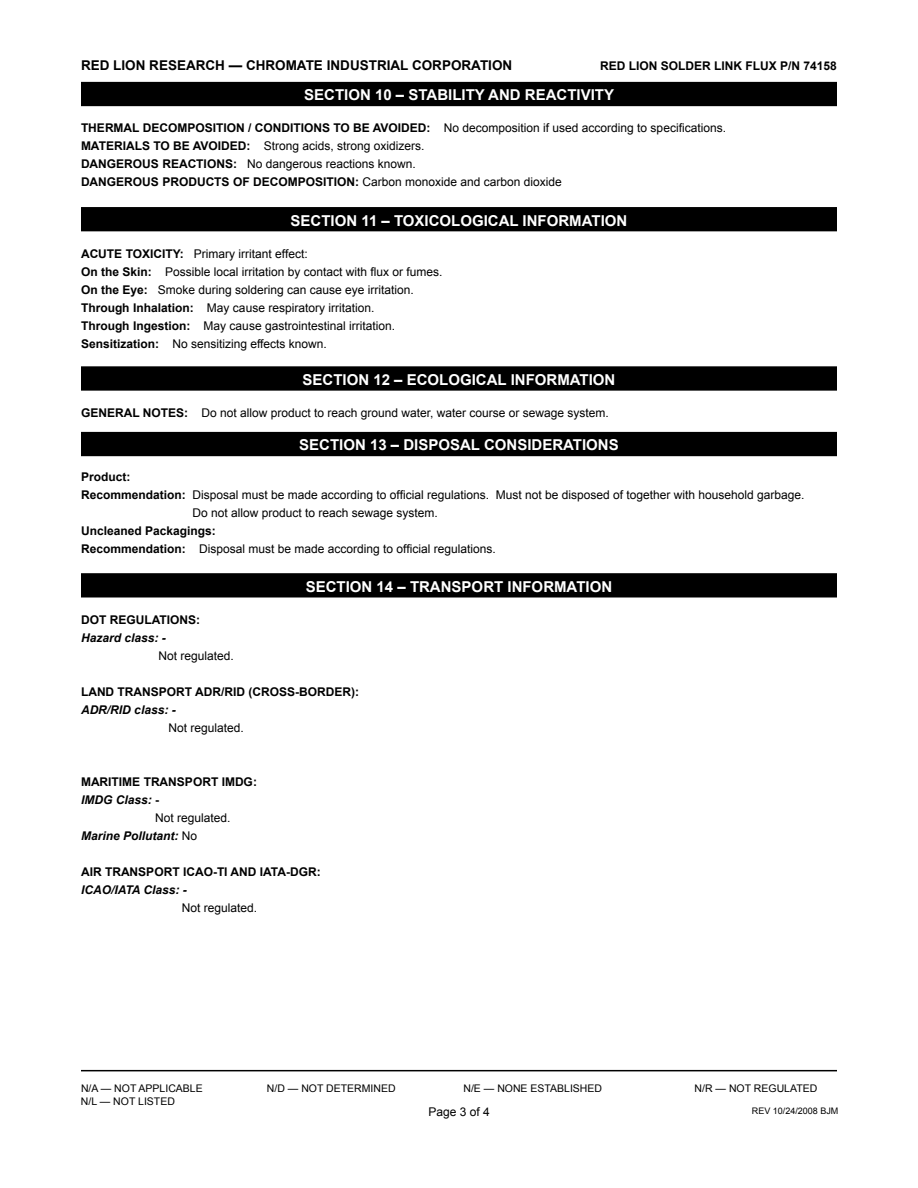
<style>
.page{position:relative;width:918px;height:1188px;background:#fff}
.page>*{position:absolute;margin:0;border:0;box-sizing:border-box;transform-origin:0 0}
.t1{font:700 15px "Arial";color:#fff}
.t2{font:700 13.5px "Arial";color:#000}
.t3{font:12px/18px "Arial";color:#000}
.t4{font:700 12px "Arial";color:#000}
.t5{font:italic 700 12px "Arial";color:#000}
.t6{font:10.5px "Arial";color:#000}
.t7{font:9px "Arial";color:#000}
.s1{font-weight:700}
.s2{font-style:normal}
.s3{font-weight:400;font-style:normal}
</style>
<div class="page">
<hr style="left:81px;top:1070px;width:756px;height:1px;background:#000">
<div style="left:82px;top:433px;width:754px;height:22px;background:#000"></div>
<div style="left:81px;top:432px;width:756px;height:24px;border:2px solid #000"></div>
<div style="left:82px;top:367px;width:754px;height:23px;background:#000"></div>
<div style="left:81px;top:366px;width:756px;height:25px;border:2px solid #000"></div>
<div style="left:82px;top:574px;width:754px;height:23px;background:#000"></div>
<div style="left:81px;top:573px;width:756px;height:25px;border:2px solid #000"></div>
<div style="left:82px;top:208px;width:754px;height:23px;background:#000"></div>
<div style="left:81px;top:207px;width:756px;height:24px;border:2px solid #000"></div>
<div style="left:82px;top:83px;width:754px;height:22px;background:#000"></div>
<div style="left:81px;top:82px;width:756px;height:24px;border:2px solid #000"></div>
<p class="t2" style="left:81px;top:56px;width:10px">RED</p>
<p class="t2" style="left:113px;top:56px;width:9px">LION</p>
<p class="t2" style="left:149px;top:56px;width:38px">RESEARCH</p>
<p class="t2" style="left:229px;top:56px;width:28px">— CHROMATE</p>
<p class="t2" style="left:327px;top:56px;width:9px">INDU</p>
<p class="t2" style="left:360px;top:56px;width:18px">STRIAL</p>
<p class="t2" style="left:412px;top:56px;width:10px">CORPORATION</p>
<p class="t4" style="left:600px;top:58px;width:238px">RED LION SOLDER LINK FLUX P/N 74158</p>
<p class="t1" style="left:304px;top:85px;width:21px">SECTION</p>
<p class="t1" style="left:375px;top:85px;width:53px">10 – STABILITY</p>
<p class="t1" style="left:488px;top:85px;width:12px">AND</p>
<p class="t1" style="left:525px;top:85px;width:10px">REACTIVITY</p>
<p class="t3" style="left:81px;top:119px;width:647px"><span class="s1">THERMAL DECOMPOSITION / CONDITIONS TO BE AVOIDED:</span> No decomposition if used according to specifications.<br><span class="s1">MATERIALS TO BE AVOIDED:</span> Strong acids, strong oxidizers.<br><span class="s1">DANGEROUS REACTIONS:</span> No dangerous reactions known.<br><span class="s1">DANGEROUS PRODUCTS OF DECOMPOSITION:</span> Carbon monoxide and carbon dioxide</p>
<p class="t1" style="left:291px;top:210px;width:21px">SECTION</p>
<p class="t1" style="left:361px;top:210px;width:44px">11 – TOXICOLOGICAL</p>
<p class="t1" style="left:523px;top:210px;width:11px">INFORMATION</p>
<p class="t3" style="left:81px;top:244px;width:363px"><span class="s1">ACUTE TOXICITY:</span> Primary irritant effect:<br><span class="s1">ON THE SKIN:</span> Possible local irritation by contact with flux or fumes.<br><span class="s1">ON THE EYE:</span> Smoke during soldering can cause eye irritation.<br><span class="s1">THROUGH INHALATION:</span> May cause respiratory irritation.<br><span class="s1">THROUGH INGESTION:</span> May cause gastrointestinal irritation.<br><span class="s1">SENSITIZATION:</span> No sensitizing effects known.</p>
<p class="t1" style="left:303px;top:370px;width:21px">SECTION</p>
<p class="t1" style="left:373px;top:370px;width:45px">12 – ECOLOGICAL</p>
<p class="t1" style="left:511px;top:370px;width:11px">INFORMATION</p>
<p class="t3" style="left:81px;top:404px;width:529px"><span class="s1">GENERAL NOTES:</span> Do not allow product to reach ground water, water course or sewage system.</p>
<p class="t1" style="left:299px;top:435px;width:21px">SECTION</p>
<p class="t1" style="left:370px;top:435px;width:126px">13 – DISPOSAL CON</p>
<p class="t1" style="left:517px;top:435px;width:20px">SIDERATION</p>
<p class="t1" style="left:609px;top:435px;width:12px">S</p>
<p class="t4" style="left:81px;top:469px;width:51px">PRODUCT:</p>
<p class="t3" style="left:81px;top:486px;width:725px"><span class="s1">RECOMMENDATION:</span> Disposal must be made according to official regulations. Must not be disposed of together with household garbage.</p>
<p class="t3" style="left:192px;top:504px;width:247px">Do not allow product to reach sewage system.</p>
<p class="t3" style="left:81px;top:522px;width:416px"><span class="s1">UNCLEANED PACKAGINGS:<br>RECOMMENDATION:</span> Disposal must be made according to official regulations.</p>
<p class="t1" style="left:306px;top:577px;width:21px">SECTION</p>
<p class="t1" style="left:377px;top:577px;width:45px">14 – TRAN</p>
<p class="t1" style="left:452px;top:577px;width:22px">SPORT</p>
<p class="t1" style="left:508px;top:577px;width:11px">INFORMATION</p>
<p class="t4" style="left:81px;top:612px;width:10px">DOT</p>
<p class="t4" style="left:110px;top:612px;width:92px">REGULATIONS:</p>
<p class="t5" style="left:81px;top:630px;width:86px">Hazard class: -</p>
<p class="t3" style="left:158px;top:647px;width:77px">Not regulated.</p>
<p class="t4" style="left:81px;top:684px;width:17px">LAND</p>
<p class="t4" style="left:118px;top:684px;width:10px">TRANSPORT</p>
<p class="t4" style="left:195px;top:684px;width:67px">ADR/RID (CROSS</p>
<p class="t4" style="left:295px;top:684px;width:23px">-BORDER</p>
<p class="t4" style="left:351px;top:684px;width:9px">):</p>
<p class="t5" style="left:81px;top:702px;width:96px">ADR/RID class: -</p>
<p class="t3" style="left:168px;top:719px;width:77px">Not regulated.</p>
<p class="t4" style="left:81px;top:774px;width:150px">MARITIME TRANSPORT IMDG</p>
<p class="t4" style="left:253px;top:774px;width:5px">:</p>
<p class="t5" style="left:81px;top:792px;width:80px">IMDG Class: <span class="s2">-</span></p>
<p class="t3" style="left:155px;top:809px;width:77px">Not regulated.</p>
<p class="t5" style="left:81px;top:828px;width:118px">Marine Pollutant: <span class="s3">No</span></p>
<p class="t4" style="left:81px;top:864px;width:111px">AIR TRANSPORT ICAO</p>
<p class="t4" style="left:213px;top:864px;width:55px">-TI AND IATA</p>
<p class="t4" style="left:286px;top:864px;width:14px">-DGR</p>
<p class="t4" style="left:317px;top:864px;width:5px">:</p>
<p class="t5" style="left:81px;top:882px;width:107px">ICAO/IATA Class: -</p>
<p class="t3" style="left:182px;top:899px;width:77px">Not regulated.</p>
<p class="t6" style="left:81px;top:1082px;width:123px">N/A — NOT APPLICABLE</p>
<p class="t6" style="left:267px;top:1082px;width:130px">N/D — NOT DETERMINED</p>
<p class="t6" style="left:463px;top:1082px;width:140px">N/E — NONE ESTABLISHED</p>
<p class="t6" style="left:695px;top:1082px;width:124px">N/R — NOT REGULATED</p>
<p class="t6" style="left:81px;top:1094px;width:95px">N/L — NOT LISTED</p>
<p class="t7" style="left:752px;top:1105px;width:88px">REV 10/24/2008 BJM</p>
<p class="t3" style="left:428px;top:1103px;width:63px">Page 3 of 4</p>
</div>
